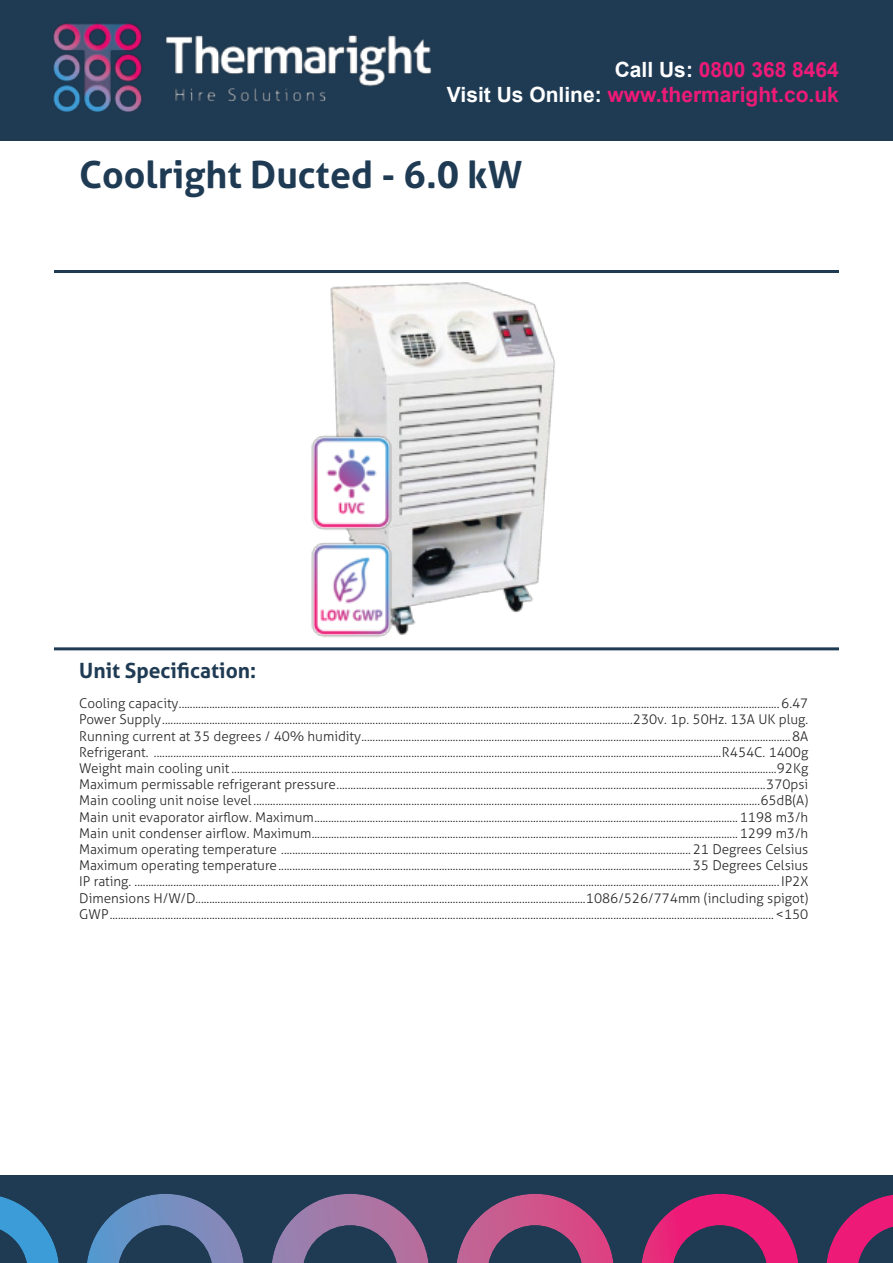
<style>
.page{position:relative;width:893px;height:1263px;background:#fff}
.page>*{position:absolute;margin:0;border:0;box-sizing:border-box;transform-origin:0 0}
.t1{font:700 37.5px "Aller";color:#1f3b54}
.t2{font:700 21px/25.2px "Arial";color:#ed1a77;text-align:right}
.t3{font:700 21px "Aller";color:#1f3b54}
.t4{font:300 13.5px/16.2px "Aller";color:#000;text-align:justify}
.s1{color:#fff}
</style>
<div class="page">
<img style="left:330px;top:282px;width:225px;height:353px">
<div style="left:0;top:0;width:893px;height:141px;background:#1f3b54"></div>
<img style="left:53px;top:23px;width:379px;height:89px">
<hr style="left:54px;top:647px;width:785px;height:3px;background:#1f3b54">
<hr style="left:54px;top:270px;width:785px;height:3px;background:#1f3b54">
<div style="left:0;top:1175px;width:893px;height:88px;background:#1f3b54"></div>
<svg style="left:0;top:1194px;width:893px;height:69px"></svg>
<img style="left:311px;top:540px;width:83px;height:98px">
<img style="left:311px;top:432px;width:83px;height:100px">
<h2 class="t2" style="left:447px;top:59px;width:394px"><span class="s1">Call Us:</span> 0800 368 8464<br><span class="s1">Visit Us Online:</span> www.thermaright.co.uk</h2>
<h1 class="t1" style="left:79px;top:160px;width:444px">Coolright Ducted - 6.0 kW</h1>
<h2 class="t3" style="left:79px;top:658px;width:178px">Unit Specification:</h2>
<p class="t4" style="left:79px;top:696px;width:731px">Cooling capacity .........................................................................................................................................................................................................................6.47<br>Power Supply ..........................................................................................................................................................................230v. 1p. 50Hz. 13A UK plug.<br>Running current at 35 degrees / 40% humidity ...........................................................................................................................................................8A Refrigerant. .............................................................................................................................................................................................................R454C. 1400g Weight main cooling unit .....................................................................................................................................................................................................92Kg Maximum permissable refrigerant pressure ...........................................................................................................................................................370psi Main cooling unit noise level .......................................................................................................................................................................................65dB(A)<br>Main unit evaporator airflow. Maximum .........................................................................................................................................................1198 m3/h Main unit condenser airflow. Maximum ..........................................................................................................................................................1299 m3/h Maximum operating temperature ....................................................................................................................................................21 Degrees Celsius Maximum operating temperature .....................................................................................................................................................35 Degrees Celsius IP rating. .........................................................................................................................................................................................................................................IP2X Dimensions H/W/D .............................................................................................................................................1086/526/774mm (including spigot)<br>GWP ................................................................................................................................................................................................................................................&lt;150</p>
</div>
